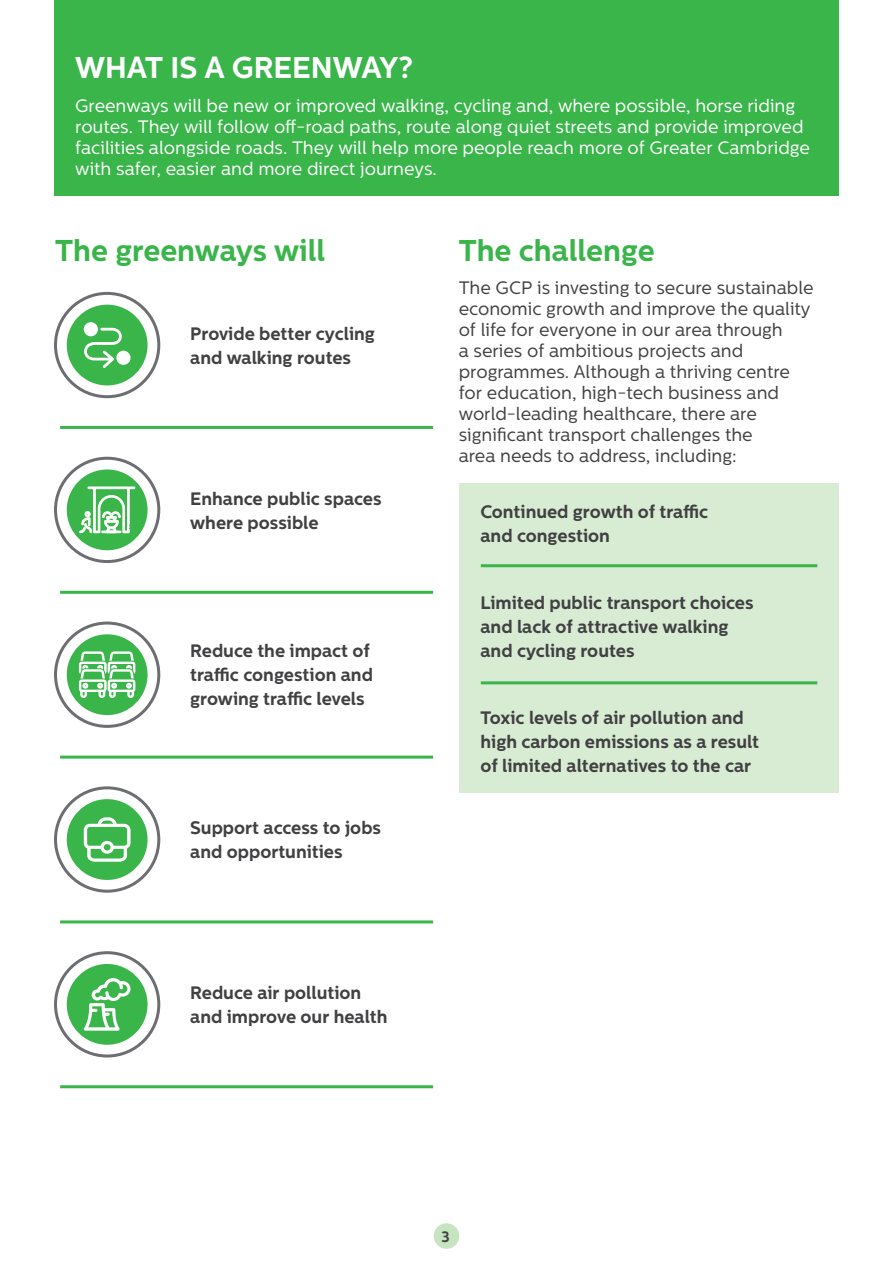
<style>
.page{position:relative;width:893px;height:1263px;background:#fff}
.page>*{position:absolute;margin:0;border:0;box-sizing:border-box;transform-origin:0 0}
.t1{font:700 30px "Centrale Sans";color:#39b54a}
.t2{font:700 30px "Centrale Sans";color:#fff}
.t3{font:700 18px/24px "Centrale Sans";color:#414042}
.t4{font:18px/21px "Centrale Sans";color:#414042}
.t5{font:18px/21px "Centrale Sans";color:#fff}
.t6{font:700 15px "Centrale Sans";color:#414042}
</style>
<div class="page">
<div style="left:434px;top:1223px;width:25px;height:26px;background:#c7e4c1;border-radius:50%"></div>
<div style="left:459px;top:484px;width:380px;height:309px;background:#d8ecd4"></div>
<hr style="left:481px;top:564px;width:336px;height:3px;background:#39b54a">
<hr style="left:481px;top:681px;width:336px;height:3px;background:#39b54a">
<div style="left:54px;top:0;width:785px;height:196px;background:#39b54a"></div>
<hr style="left:60px;top:426px;width:373px;height:3px;background:#39b54a">
<hr style="left:60px;top:591px;width:373px;height:3px;background:#39b54a">
<hr style="left:60px;top:756px;width:373px;height:3px;background:#39b54a">
<hr style="left:60px;top:920px;width:373px;height:3px;background:#39b54a">
<hr style="left:60px;top:1085px;width:373px;height:3px;background:#39b54a">
<div style="left:67px;top:305px;width:81px;height:80px;background:#39b54a;border-radius:50%"></div>
<div style="left:54px;top:292px;width:106px;height:106px;border:3px solid #6d6e71;border-radius:50%"></div>
<div style="left:84px;top:322px;width:14px;height:14px;background:#fff;border-radius:50%"></div>
<div style="left:116px;top:351px;width:15px;height:14px;background:#fff;border-radius:50%"></div>
<svg style="left:84px;top:328px;width:38px;height:40px"></svg>
<div style="left:67px;top:469px;width:81px;height:81px;background:#39b54a;border-radius:50%"></div>
<div style="left:54px;top:457px;width:106px;height:106px;border:3px solid #6d6e71;border-radius:50%"></div>
<svg style="left:79px;top:486px;width:57px;height:48px"></svg>
<div style="left:67px;top:634px;width:81px;height:81px;background:#39b54a;border-radius:50%"></div>
<div style="left:54px;top:621px;width:106px;height:107px;border:3px solid #6d6e71;border-radius:50%"></div>
<svg style="left:79px;top:651px;width:56px;height:47px"></svg>
<div style="left:67px;top:799px;width:81px;height:81px;background:#39b54a;border-radius:50%"></div>
<div style="left:54px;top:786px;width:106px;height:107px;border:3px solid #6d6e71;border-radius:50%"></div>
<svg style="left:84px;top:817px;width:47px;height:45px"></svg>
<div style="left:67px;top:964px;width:81px;height:81px;background:#39b54a;border-radius:50%"></div>
<div style="left:54px;top:951px;width:106px;height:106px;border:3px solid #6d6e71;border-radius:50%"></div>
<svg style="left:84px;top:978px;width:47px;height:53px"></svg>
<h1 class="t2" style="left:75px;top:50px;width:340px">WHAT IS A GREENWAY?</h1>
<p class="t5" style="left:75px;top:95px;width:736px">Greenways will be new or improved walking, cycling and, where possible, horse riding routes. They will follow off-road paths, route along quiet streets and provide improved facilities alongside roads. They will help more people reach more of Greater Cambridge with safer, easier and more direct journeys.</p>
<h1 class="t1" style="left:55px;top:233px;width:272px">The greenways will</h1>
<p class="t3" style="left:190px;top:321px;width:186px">Provide better cycling and walking routes</p>
<p class="t3" style="left:190px;top:486px;width:193px">Enhance public spaces where possible</p>
<p class="t3" style="left:190px;top:639px;width:184px">Reduce the impact of traffic congestion and growing traffic levels</p>
<p class="t3" style="left:190px;top:816px;width:192px">Support access to jobs and opportunities</p>
<p class="t3" style="left:190px;top:980px;width:199px">Reduce air pollution and improve our health</p>
<h1 class="t1" style="left:459px;top:232px;width:197px">The challenge</h1>
<p class="t4" style="left:459px;top:277px;width:356px">The GCP is investing to secure sustainable economic growth and improve the quality of life for everyone in our area through<br>a series of ambitious projects and programmes. Although a thriving centre for education, high-tech business and world-leading healthcare, there are significant transport challenges the<br>area needs to address, including:</p>
<p class="t3" style="left:480px;top:500px;width:229px">Continued growth of traffic and congestion</p>
<p class="t3" style="left:480px;top:590px;width:275px">Limited public transport choices and lack of attractive walking and cycling routes</p>
<p class="t3" style="left:480px;top:705px;width:280px">Toxic levels of air pollution and high carbon emissions as a result of limited alternatives to the car</p>
<p class="t6" style="left:442px;top:1227px;width:10px">3</p>
</div>
